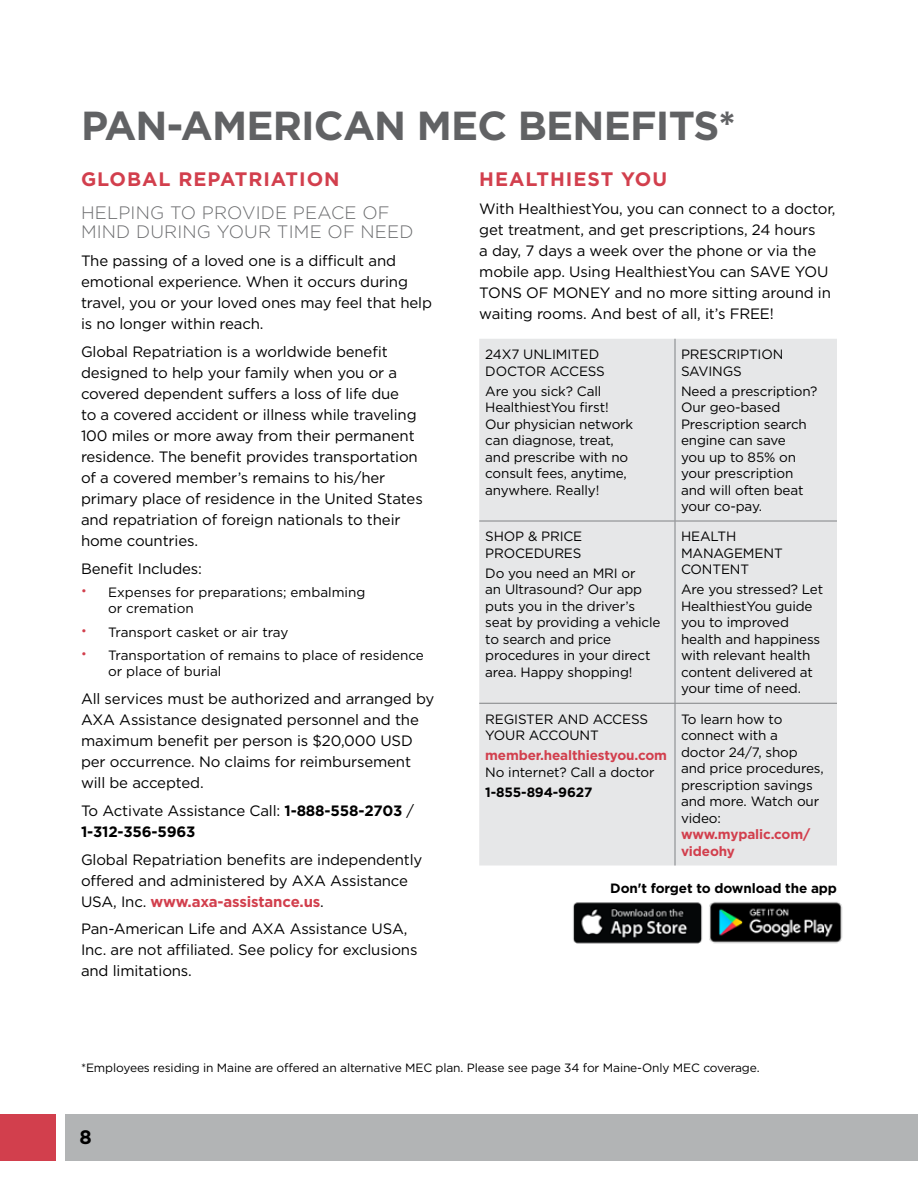
<style>
.page{position:relative;width:918px;height:1188px;background:#fff}
.page>*{position:absolute;margin:0;border:0;box-sizing:border-box;transform-origin:0 0}
.t1{font:700 40.5px "Gotham";letter-spacing:-.02em;color:#616264}
.t2{font:700 19.5px "Gotham";letter-spacing:.05em;color:#d23f4d}
.t3{font:700 19.5px "Gotham";color:#000}
.t4{font:300 18px/19.5px "Gotham";letter-spacing:.01em;color:#6b6c6e}
.t5{font:15px/21px "Gotham";letter-spacing:-.01em;color:#000}
.t6{font:700 15px/21px "Gotham";letter-spacing:-.01em;color:#000}
.t7{font:13.5px/16.5px "Gotham";letter-spacing:-.01em;color:#000}
.t8{font:700 13.5px/16.5px "Gotham";letter-spacing:-.01em;color:#d23f4d}
.t9{font:700 13.5px "Gotham";letter-spacing:-.01em;color:#000}
.t10{font:12px "Gotham";letter-spacing:-.01em;color:#000}
.s1{font-size:12px;color:#d23f4d}
.s2{font-weight:400}
.s3{font-weight:700;color:#d23f4d}
</style>
<div class="page">
<div style="left:0;top:1115px;width:56px;height:46px;background:#d23f4d"></div>
<div style="left:66px;top:1115px;width:852px;height:46px;background:#b2b4b5"></div>
<div style="left:479px;top:339px;width:358px;height:527px;background:#e6e7e8"></div>
<hr style="left:675px;top:339px;width:1px;height:182px;background:#808285">
<hr style="left:479px;top:521px;width:196px;height:1px;background:#808285">
<hr style="left:675px;top:521px;width:162px;height:1px;background:#808285">
<hr style="left:675px;top:521px;width:1px;height:182px;background:#808285">
<hr style="left:479px;top:703px;width:196px;height:1px;background:#808285">
<hr style="left:675px;top:703px;width:162px;height:1px;background:#808285">
<hr style="left:675px;top:704px;width:1px;height:162px;background:#808285">
<img style="left:573px;top:902px;width:127px;height:42px">
<img style="left:700px;top:902px;width:143px;height:42px">
<h1 class="t1" style="left:81px;top:99px;width:657px">PAN-AMERICAN MEC BENEFITS*</h1>
<h2 class="t2" style="left:81px;top:166px;width:260px">GLOBAL REPATRIATION</h2>
<p class="t4" style="left:81px;top:202px;width:334px">HELPING TO PROVIDE PEACE OF<br>MIND DURING YOUR TIME OF NEED</p>
<p class="t5" style="left:81px;top:250px;width:353px">The passing of a loved one is a difficult and emotional experience. When it occurs during travel, you or your loved ones may feel that help is no longer within reach.</p>
<p class="t5" style="left:81px;top:341px;width:343px">Global Repatriation is a worldwide benefit designed to help your family when you or a covered dependent suffers a loss of life due<br>to a covered accident or illness while traveling 100 miles or more away from their permanent residence. The benefit provides transportation of a covered member’s remains to his/her primary place of residence in the United States and repatriation of foreign nationals to their home countries.</p>
<p class="t5" style="left:81px;top:557px;width:123px">Benefit Includes:</p>
<p class="t7" style="left:108px;top:583px;width:259px;text-indent:-27px"><span class="s1">•</span> Expenses for preparations; embalming or cremation</p>
<p class="t7" style="left:81px;top:623px;width:209px"><span class="s1">•</span> Transport casket or air tray</p>
<p class="t7" style="left:108px;top:646px;width:317px;text-indent:-27px"><span class="s1">•</span> Transportation of remains to place of residence or place of burial</p>
<p class="t5" style="left:81px;top:688px;width:355px">All services must be authorized and arranged by AXA Assistance designated personnel and the maximum benefit per person is $20,000 USD per occurrence. No claims for reimbursement will be accepted.</p>
<p class="t6" style="left:81px;top:800px;width:335px"><span class="s2">To Activate Assistance Call:</span> 1-888-558-2703 <span class="s2">/<br></span>1-312-356-5963</p>
<p class="t5" style="left:81px;top:848px;width:343px">Global Repatriation benefits are independently offered and administered by AXA Assistance<br>USA, Inc. <span class="s3">www.axa-assistance.us</span>.</p>
<p class="t5" style="left:81px;top:918px;width:338px">Pan-American Life and AXA Assistance USA,<br>Inc. are not affiliated. See policy for exclusions and limitations.</p>
<h2 class="t2" style="left:479px;top:166px;width:189px">HEALTHIEST YOU</h2>
<p class="t5" style="left:479px;top:197px;width:358px">With HealthiestYou, you can connect to a doctor, get treatment, and get prescriptions, 24 hours<br>a day, 7 days a week over the phone or via the mobile app. Using HealthiestYou can SAVE YOU TONS OF MONEY and no more sitting around in waiting rooms. And best of all, it’s FREE!</p>
<p class="t7" style="left:485px;top:346px;width:121px">24X7 UNLIMITED<br>DOCTOR ACCESS</p>
<p class="t7" style="left:485px;top:382px;width:150px">Are you sick? Call<br>HealthiestYou first!<br>Our physician network can diagnose, treat, and prescribe with no consult fees, anytime, anywhere. Really!</p>
<p class="t7" style="left:681px;top:346px;width:104px">PRESCRIPTION<br>SAVINGS</p>
<p class="t7" style="left:681px;top:382px;width:138px">Need a prescription?<br>Our geo-based<br>Prescription search engine can save<br>you up to 85% on your prescription and will often beat your co-pay.</p>
<p class="t7" style="left:485px;top:528px;width:99px">SHOP &amp; PRICE<br>PROCEDURES</p>
<p class="t7" style="left:485px;top:565px;width:177px">Do you need an MRI or<br>an Ultrasound? Our app puts you in the driver’s seat by providing a vehicle to search and price procedures in your direct area. Happy shopping!</p>
<p class="t7" style="left:681px;top:528px;width:103px">HEALTH<br>MANAGEMENT<br>CONTENT</p>
<p class="t7" style="left:681px;top:581px;width:144px">Are you stressed? Let<br>HealthiestYou guide you to improved health and happiness with relevant health content delivered at your time of need.</p>
<p class="t7" style="left:681px;top:710px;width:144px">To learn how to connect with a doctor 24/7, shop and price procedures, prescription savings and more. Watch our video:</p>
<p class="t8" style="left:681px;top:826px;width:131px">www.mypalic.com/ videohy</p>
<p class="t9" style="left:610px;top:880px;width:228px">Don't forget to download the app</p>
<p class="t7" style="left:485px;top:710px;width:164px">REGISTER AND ACCESS<br>YOUR ACCOUNT</p>
<p class="t8" style="left:485px;top:747px;width:183px">member.healthiestyou.com</p>
<p class="t7" style="left:485px;top:763px;width:171px">No internet? Call a doctor</p>
<p class="t9" style="left:485px;top:783px;width:109px">1-855-894-9627</p>
<p class="t10" style="left:81px;top:1060px;width:680px">*Employees residing in Maine are offered an alternative MEC plan. Please see page 34 for Maine-Only MEC coverage.</p>
<h2 class="t3" style="left:80px;top:1124px;width:14px">8</h2>
</div>
